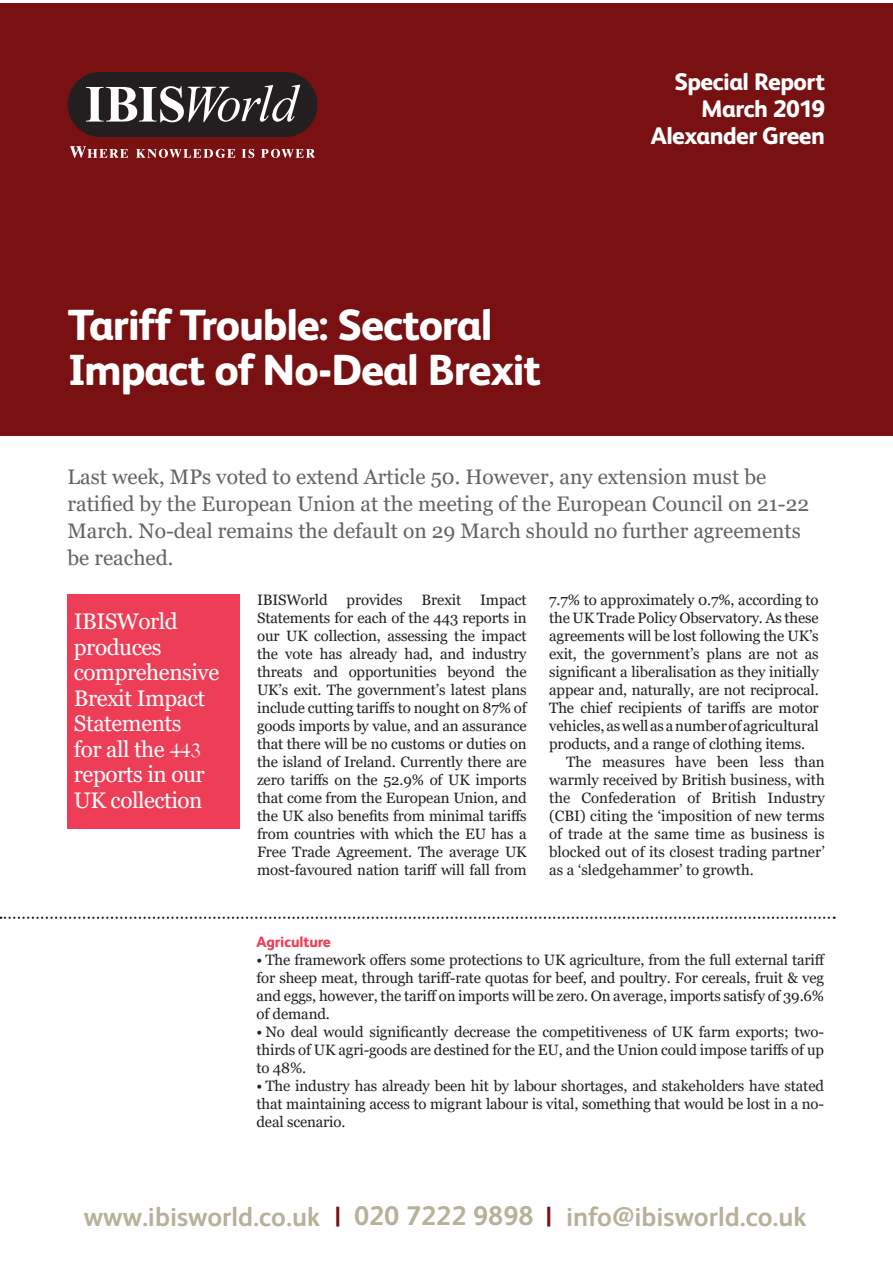
<style>
.page{position:relative;width:893px;height:1263px;background:#fff}
.page>*{position:absolute;margin:0;border:0;box-sizing:border-box;transform-origin:0 0}
.A-heading{font:800 43.5px/45px "FS Albert";letter-spacing:-.03em;color:#fff}
.Cover_bottom{font:700 27px "FS Albert";color:#b7b19b}
.A-date{font:800 24px "FS Albert";letter-spacing:-.025em;color:#fff}
.Panel_serif{font:22.5px/25.5px "Georgia";letter-spacing:-.02em;color:#fff}
.Intro-grey{font:21px/27px "Georgia";color:#636366}
.Intro{font:15px/18px "Georgia";letter-spacing:-.01em;color:#231f20;text-align:justify}
.Body{font:15px/18px "Georgia";color:#231f20;text-align:justify}
.Subhead{font:800 15px "FS Albert";letter-spacing:-.01em;color:#ee3d56}
.s1{font-family:"Centaur"}
.s2{color:#791113}
</style>
<div class="page">
<div style="left:68px;top:594px;width:172px;height:234px;background:#ee3d56"></div>
<div style="left:0;top:4px;width:893px;height:432px;background:#791113"></div>
<svg style="left:70px;top:146px;width:58px;height:12px"></svg>
<svg style="left:136px;top:149px;width:99px;height:9px"></svg>
<svg style="left:242px;top:149px;width:12px;height:9px"></svg>
<svg style="left:261px;top:149px;width:54px;height:9px"></svg>
<div style="left:68px;top:72px;width:250px;height:65px;background:#231f20;border-radius:32px"></div>
<svg style="left:86px;top:85px;width:214px;height:37px"></svg>
<svg style="left:0;top:917px;width:835px;height:2px"></svg>
<p class="A-heading" style="left:68px;top:300px;width:475px">Tariff Trouble: Sectoral<br>Impact of No-Deal Brexit</p>
<p class="A-date" style="left:674px;top:65px;width:152px">Special Report</p>
<p class="A-date" style="left:701px;top:92px;width:125px">March 2019</p>
<p class="A-date" style="left:651px;top:119px;width:176px">Alexander Green</p>
<p class="Intro-grey" style="left:68px;top:464px;width:743px">Last week, MPs voted to extend Article 50. However, any extension must be ratified by the European Union at the meeting of the European Council on 21-22<br>March. No-deal remains the default on 29 March should no further agreements be reached.</p>
<p class="Panel_serif" style="left:74px;top:609px;width:147px">IBISWorld produces comprehensive<br>Brexit Impact<br>Statements<br>for all the <span class="s1">443 </span>reports in our<br>UK collection</p>
<p class="Intro" style="left:257px;top:591px;width:271px;text-indent:223px">Impact Statements for each of the 443 reports in our UK collection, assessing the impact the vote has already had, and industry threats and opportunities beyond the UK’s exit. The government’s latest plans include cutting tariffs to nought on 87% of goods imports by value, and an assurance that there will be no customs or duties on the island of Ireland. Currently there are zero tariffs on the 52.9% of UK imports that come from the European Union, and the UK also benefits from minimal tariffs from countries with which the EU has a Free Trade Agreement. The average UK most-favoured nation tariff will fall from</p>
<p class="Intro" style="left:549px;top:591px;width:271px">7.7% to approximately 0.7%, according to the UK Trade Policy Observatory. As these agreements will be lost following the UK’s exit, the government’s plans are not as significant a liberalisation as they initially appear and, naturally, are not reciprocal.<br>The chief recipients of tariffs are motor vehicles, as well as a number of agricultural products, and a range of clothing items.</p>
<p class="Intro" style="left:257px;top:591px;width:72px">IBISWorld</p>
<p class="Intro" style="left:347px;top:591px;width:57px">provides</p>
<p class="Intro" style="left:422px;top:591px;width:41px">Brexit</p>
<p class="Body" style="left:549px;top:753px;width:277px;text-indent:17px">The measures have been less than warmly received by British business, with the Confederation of British Industry (CBI) citing the ‘imposition of new terms of trade at the same time as business is blocked out of its closest trading partner’ as a ‘sledgehammer’ to growth.</p>
<p class="Subhead" style="left:256px;top:931px;width:76px">Agriculture</p>
<p class="Intro" style="left:256px;top:951px;width:570px">• The framework offers some protections to UK agriculture, from the full external tariff for sheep meat, through tariff-rate quotas for beef, and poultry. For cereals, fruit &amp; veg and eggs, however, the tariff on imports will be zero. On average, imports satisfy of 39.6% of demand.</p>
<p class="Intro" style="left:256px;top:1023px;width:569px">• No deal would significantly decrease the competitiveness of UK farm exports; two&shy;thirds of UK agri-goods are destined for the EU, and the Union could impose tariffs of up to 48%.</p>
<p class="Intro" style="left:256px;top:1077px;width:569px">• The industry has already been hit by labour shortages, and stakeholders have stated that maintaining access to migrant labour is vital, something that would be lost in a no&shy;deal scenario.</p>
<p class="Cover_bottom" style="left:84px;top:1198px;width:724px">www.ibisworld.co.uk <span class="s2">|</span> 020 7222 9898 <span class="s2">|</span> info@ibisworld.co.uk</p>
</div>
